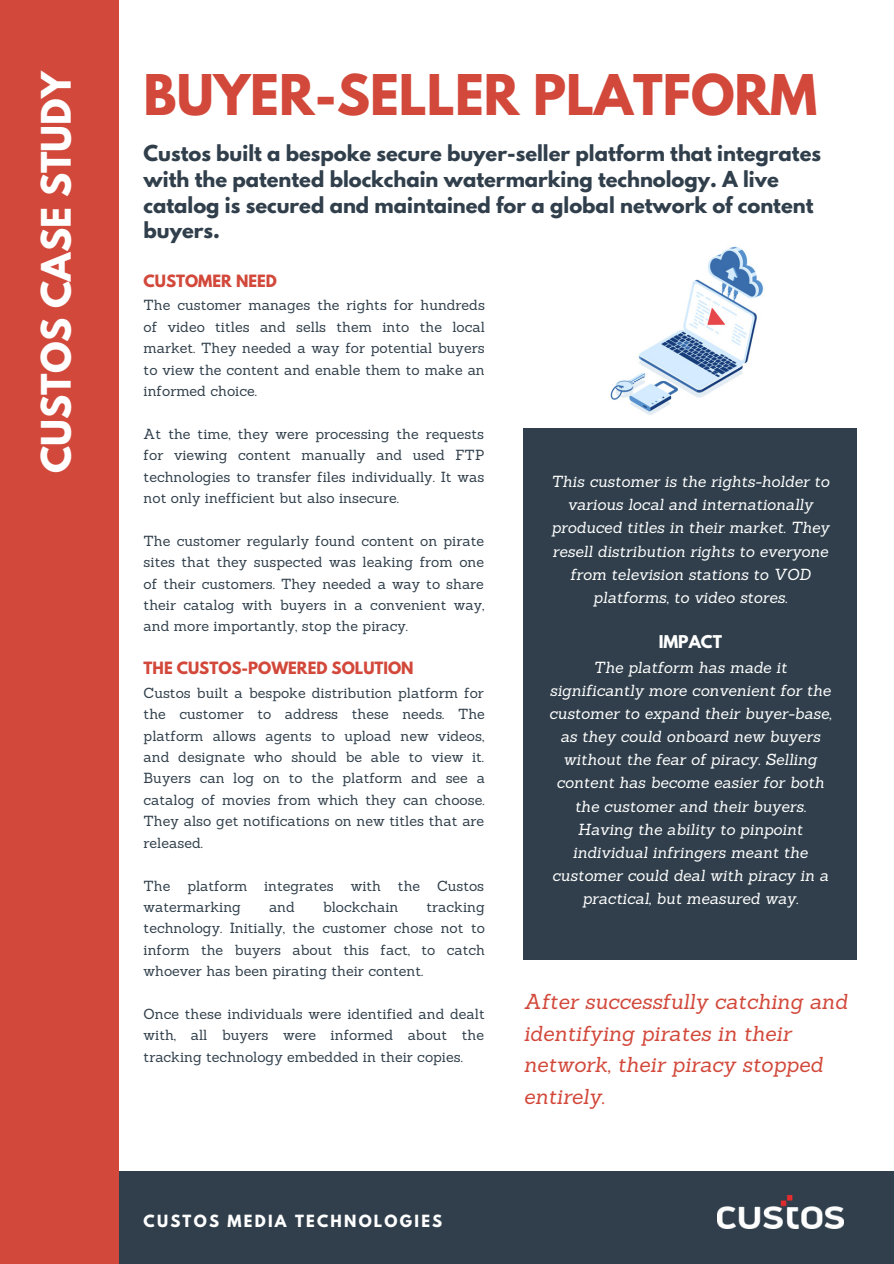
<style>
.page{position:relative;width:894px;height:1264px;background:#fff}
.page>*{position:absolute;margin:0;border:0;box-sizing:border-box;transform-origin:0 0}
.t1{font:700 49.65px "League Spartan";color:#d2483a}
.t2{font:700 36px "League Spartan";color:#fff}
.t3{font:italic 21px/31.5px "Sanchez";color:#d2483a}
.t4{font:700 19.5px/26px "League Spartan";color:#303f4b}
.t5{font:italic 15.6px/23.2px "Sanchez";color:#fff;text-align:center}
.t6{font:700 15.6px "League Spartan";color:#fff}
.t7{font:700 15px "League Spartan";color:#d2483a}
.t8{font:700 14.85px "League Spartan";letter-spacing:.15em;color:#fff}
.t9{font:14.25px/21.5px "Sanchez";color:#303f4b;text-align:justify}
</style>
<div class="page">
<div style="left:0;top:1171px;width:893px;height:92px;background:#303f4b"></div>
<div style="left:0;top:0;width:119px;height:1263px;background:#d2483a"></div>
<div style="left:523px;top:428px;width:333px;height:531px;background:#303f4b"></div>
<img style="left:610px;top:246px;width:154px;height:169px">
<img style="left:717px;top:1195px;width:126px;height:33px">
<h2 class="t2" style="left:39px;top:473px;width:405px;rotate:-90deg">CUSTOS CASE STUDY</h2>
<h1 class="t1" style="left:143px;top:70px;width:675px">BUYER-SELLER PLATFORM</h1>
<h3 class="t4" style="left:143px;top:142px;width:678px">Custos built a bespoke secure buyer-seller platform that integrates with the patented blockchain watermarking technology. A live catalog is secured and maintained for a global network of content buyers.</h3>
<p class="t7" style="left:143px;top:273px;width:135px">CUSTOMER NEED</p>
<p class="t9" style="left:143px;top:294px;width:343px">The customer manages the rights for hundreds of video titles and sells them into the local market. They needed a way for potential buyers to view the content and enable them to make an informed choice.</p>
<p class="t9" style="left:143px;top:423px;width:342px">At the time, they were processing the requests for viewing content manually and used FTP technologies to transfer files individually. It was not only inefficient but also insecure.</p>
<p class="t9" style="left:143px;top:530px;width:342px">The customer regularly found content on pirate sites that they suspected was leaking from one of their customers. They needed a way to share their catalog with buyers in a convenient way, and more importantly, stop the piracy.</p>
<p class="t7" style="left:143px;top:660px;width:271px">THE CUSTOS-POWERED SOLUTION</p>
<p class="t9" style="left:143px;top:682px;width:343px">Custos built a bespoke distribution platform for the customer to address these needs. The platform allows agents to upload new videos, and designate who should be able to view it.<br>Buyers can log on to the platform and see a catalog of movies from which they can choose.<br>They also get notifications on new titles that are released.</p>
<p class="t9" style="left:143px;top:874px;width:342px">The platform integrates with the Custos watermarking</p>
<p class="t9" style="left:143px;top:896px;width:343px;text-indent:283px">tracking technology. Initially, the customer chose not to inform the buyers about this fact, to catch whoever has been pirating their content.</p>
<p class="t9" style="left:143px;top:1003px;width:342px">Once these individuals were identified and dealt with, all buyers were informed about the tracking technology embedded in their copies.</p>
<p class="t9" style="left:269px;top:896px;width:27px">and</p>
<p class="t9" style="left:323px;top:896px;width:77px">blockchain</p>
<p class="t5" style="left:551px;top:469px;width:280px">This customer is the rights-holder to various local and internationally produced titles in their market. They resell distribution rights to everyone from television stations to VOD platforms, to video stores.</p>
<p class="t6" style="left:658px;top:634px;width:65px">IMPACT</p>
<p class="t5" style="left:549px;top:655px;width:284px">The platform has made it significantly more convenient for the customer to expand their buyer-base, as they could onboard new buyers without the fear of piracy. Selling content has become easier for both the customer and their buyers.<br>Having the ability to pinpoint individual infringers meant the customer could deal with piracy in a practical, but measured way.</p>
<h3 class="t3" style="left:523px;top:985px;width:325px">After successfully catching and identifying pirates in their network, their piracy stopped entirely.</h3>
<p class="t8" style="left:143px;top:1213px;width:300px">CUSTOS MEDIA TECHNOLOGIES</p>
</div>
